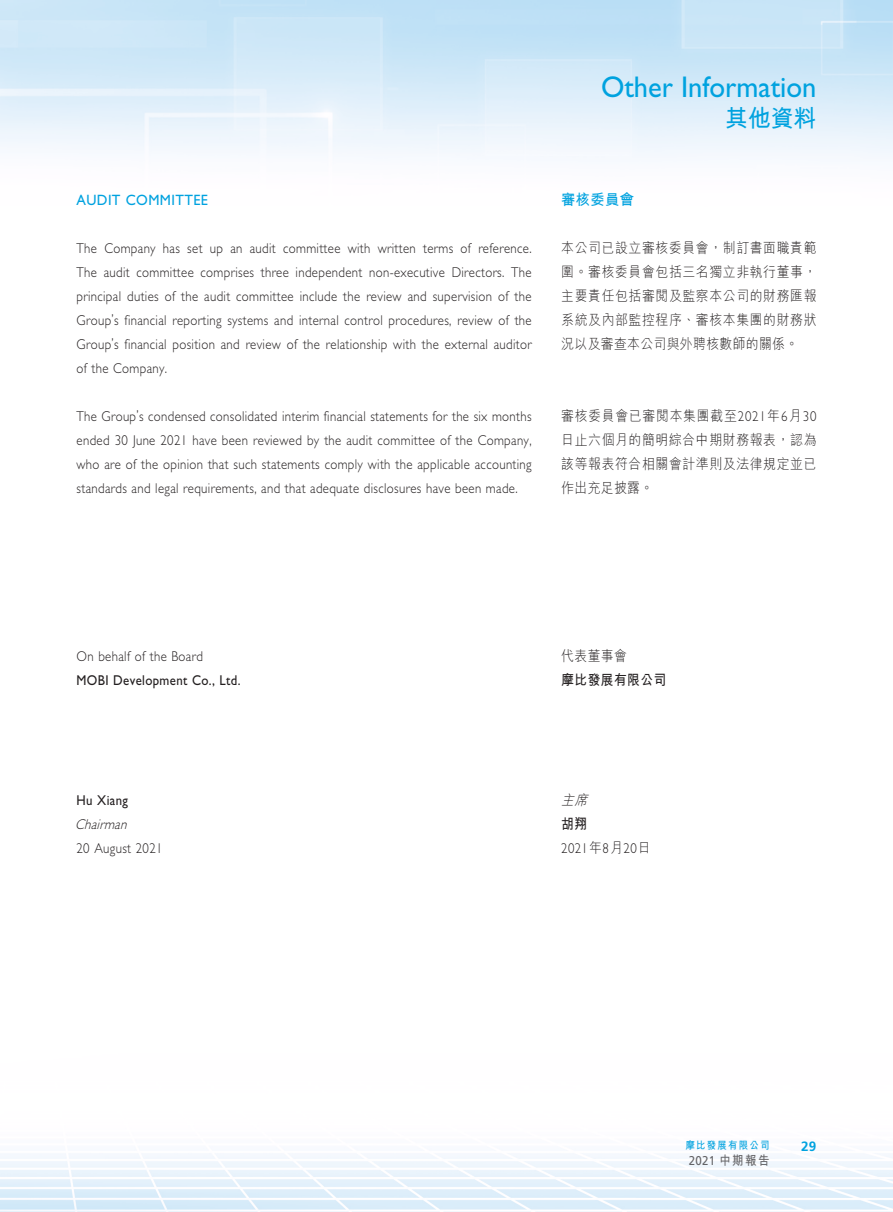
<style>
.page{position:relative;width:893px;height:1212px;background:#fff}
.page>*{position:absolute;margin:0;border:0;box-sizing:border-box;transform-origin:0 0}
.t1{font:30px "Gill Sans Std";color:#00a2df;scale:.95 1}
.t2{font:700 24px "M Hei HK";color:#00a2df;scale:.95 1}
.t3{font:15px "Gill Sans Std";letter-spacing:.03em;color:#00a2df;scale:.95 1}
.t4{font:700 15px "M Hei HK";letter-spacing:.03em;color:#00a2df;scale:.95 1}
.t5{font:300 14.25px/24px "Gill Sans Std";letter-spacing:.03em;color:#231f20;text-align:justify;scale:.9 1}
.t6{font:300 14.25px/24px "M Hei HK";letter-spacing:.05em;color:#231f20;text-align:justify;scale:.9 1}
.t7{font:14.25px "Gill Sans Std";letter-spacing:.03em;color:#231f20;scale:.9 1}
.t8{font:700 14.25px "M Hei HK";letter-spacing:.03em;color:#231f20;scale:.9 1}
.t9{font:italic 300 14.25px "Gill Sans Std";color:#231f20;scale:.9 1}
.t10{font:italic 300 14.25px "M Hei HK";color:#231f20;scale:.9 1}
.t11{font:700 13.5px "Frutiger LT Std";color:#00a2df}
.t12{font:12.75px "Frutiger LT Std";color:#636366;scale:.9 1}
.t13{font:700 10.5px "M Hei HK";letter-spacing:.13em;color:#00a2df;scale:.9 1}
.s1{font-family:"Gill Sans Std"}
.s2{font-family:"M Hei HK"}
.s3{font-family:"M Hei HK";font-weight:700}
</style>
<div class="page">
<p class="t3" style="left:77px;top:191px;width:140px">AUDIT COMMITTEE</p>
<p class="t5" style="left:77px;top:236px;width:507px">The Company has set up an audit committee with written terms of reference.<br>The audit committee comprises three independent non-executive Directors. The principal duties of the audit committee include the review and supervision of the Group’s financial reporting systems and internal control procedures, review of the Group’s financial position and review of the relationship with the external auditor of the Company.</p>
<p class="t5" style="left:77px;top:404px;width:507px">The Group’s condensed consolidated interim financial statements for the six months ended 30 June 2021 have been reviewed by the audit committee of the Company, who are of the opinion that such statements comply with the applicable accounting standards and legal requirements, and that adequate disclosures have been made.</p>
<h1 class="t1" style="left:601px;top:70px;width:228px">Other Information</h1>
<h2 class="t2" style="left:725px;top:101px;width:98px">其他資料</h2>
<p class="t4" style="left:561px;top:188px;width:78px">審核委員會</p>
<p class="t6" style="left:561px;top:235px;width:285px">本公司已設立審核委員會，制訂書面職責範圍。審核委員會包括三名獨立非執行董事，主要責任包括審閱及監察本公司的財務匯報系統及內部監控程序、審核本集團的財務狀況以及審查本公司與外聘核數師的關係。</p>
<p class="t6" style="left:561px;top:403px;width:285px">審核委員會已審閱本集團截至<span class="s1">2021</span>年<span class="s1">6</span>月<span class="s1">30</span>日止六個月的簡明綜合中期財務報表，認為該等報表符合相關會計準則及法律規定並已作出充足披露。</p>
<p class="t5" style="left:77px;top:644px;width:142px">On behalf of the Board</p>
<p class="t7" style="left:77px;top:672px;width:184px">MOBI Development Co., Ltd.</p>
<p class="t7" style="left:77px;top:792px;width:59px">Hu Xiang</p>
<p class="t9" style="left:75px;top:816px;width:63px">Chairman</p>
<p class="t5" style="left:77px;top:836px;width:97px">20 August 2021</p>
<p class="t6" style="left:561px;top:643px;width:74px">代表董事會</p>
<p class="t8" style="left:561px;top:669px;width:118px">摩比發展有限公司</p>
<p class="t10" style="left:561px;top:792px;width:35px">主席</p>
<p class="t8" style="left:561px;top:813px;width:30px">胡翔</p>
<p class="t5" style="left:561px;top:836px;width:101px">2021<span class="s2">年</span>8<span class="s2">月</span>20<span class="s2">日</span></p>
<p class="t13" style="left:686px;top:1138px;width:95px">摩比發展有限公司</p>
<p class="t11" style="left:801px;top:1138px;width:17px">29</p>
<p class="t12" style="left:689px;top:1153px;width:91px">2021 <span class="s3">中期報告</span></p>
</div>
